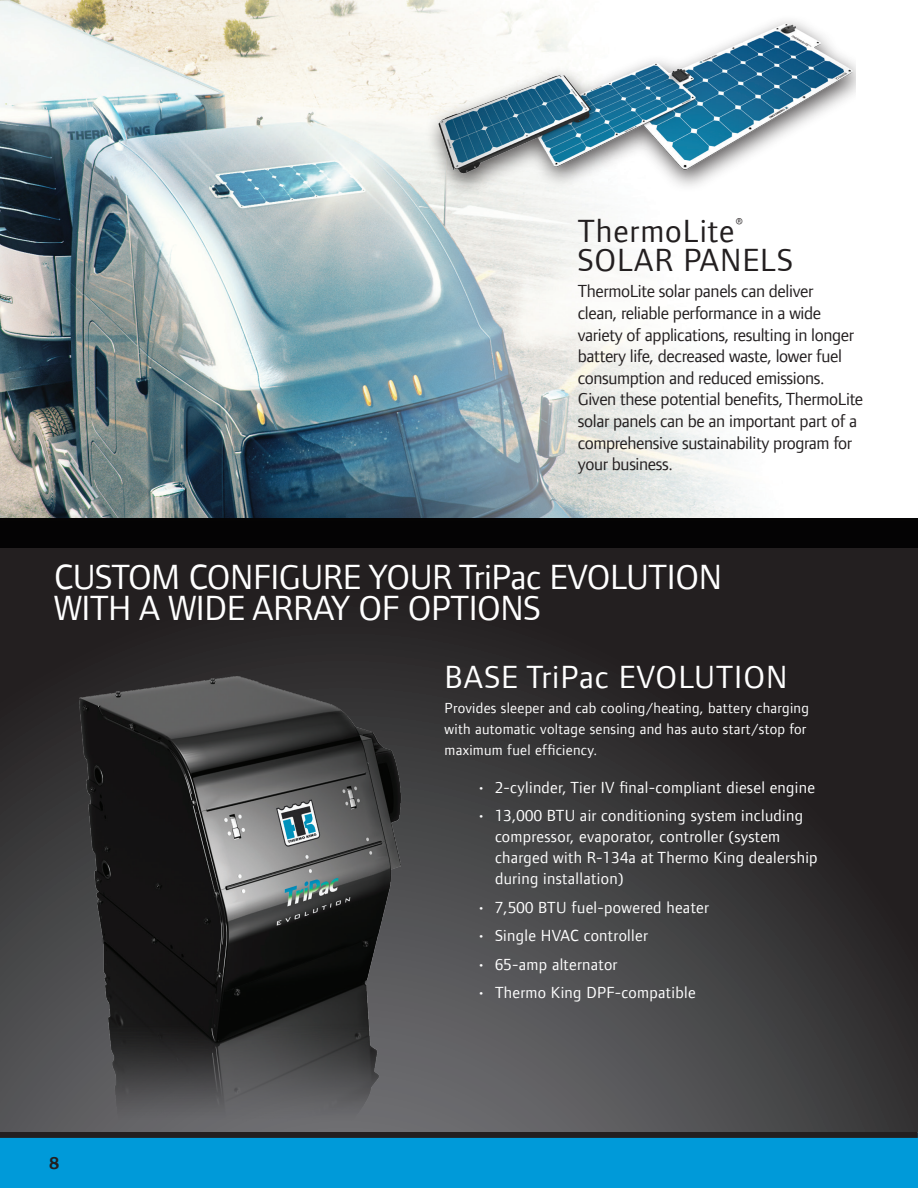
<style>
.page{position:relative;width:918px;height:1188px;background:#fff}
.page>*{position:absolute;margin:0;border:0;box-sizing:border-box;transform-origin:0 0}
.t1{font:36px/30.6px "Foundry Form Sans";letter-spacing:-.01em;color:#fff}
.t2{font:33px/28.8px "Foundry Form Sans";letter-spacing:.03em;color:#231f20}
.t3{font:33px "Foundry Form Sans";letter-spacing:.03em;color:#fff}
.t4{font:18px/21.6px "Foundry Form Sans";letter-spacing:-.02em;color:#231f20}
.t5{font:700 18px "Foundry Form Sans";color:#231f20}
.t6{font:16.5px/21px "Foundry Form Sans";letter-spacing:.02em;color:#fff}
.t7{font:15px/21px "Foundry Form Sans";letter-spacing:.02em;color:#fff}
</style>
<div class="page">
<div style="left:0;top:1133px;width:918px;height:55px;background:#009ad9"></div>
<div style="left:0;top:1132px;width:918px;height:6px;background:#231f20"></div>
<svg style="left:0;top:548px;width:918px;height:584px;background:#353334"></svg>
<div style="left:0;top:320px;width:918px;height:228px;background:#040304"></div>
<img style="left:25px;top:646px;width:416px;height:486px">
<img style="left:0;top:0;width:918px;height:518px">
<img style="left:431px;top:2px;width:424px;height:215px">
<h2 class="t2" style="left:578px;top:217px;width:217px">ThermoLite<sup>®<br></sup>SOLAR PANELS</h2>
<p class="t4" style="left:578px;top:280px;width:287px">ThermoLite solar panels can deliver<br>clean, reliable performance in a wide variety of applications, resulting in longer battery life, decreased waste, lower fuel consumption and reduced emissions.<br>Given these potential benefits, ThermoLite solar panels can be an important part of a comprehensive sustainability program for your business.</p>
<h1 class="t1" style="left:54px;top:562px;width:670px">CUSTOM CONFIGURE YOUR TriPac EVOLUTION<br>WITH A WIDE ARRAY OF OPTIONS</h1>
<p class="t5" style="left:49px;top:1153px;width:11px">8</p>
<h2 class="t3" style="left:445px;top:658px;width:344px">BASE TriPac EVOLUTION</h2>
<p class="t7" style="left:445px;top:698px;width:366px">Provides sleeper and cab cooling/heating, battery charging with automatic voltage sensing and has auto start/stop for maximum fuel efficiency.</p>
<p class="t6" style="left:477px;top:777px;width:340px">• 2-cylinder, Tier IV final-compliant diesel engine</p>
<p class="t6" style="left:495px;top:805px;width:324px;text-indent:-18px">• 13,000 BTU air conditioning system including compressor, evaporator, controller (system charged with R-134a at Thermo King dealership during installation)</p>
<p class="t6" style="left:477px;top:897px;width:234px">• 7,500 BTU fuel-powered heater</p>
<p class="t6" style="left:477px;top:925px;width:172px">• Single HVAC controller</p>
<p class="t6" style="left:477px;top:954px;width:142px">• 65-amp alternator</p>
<p class="t6" style="left:477px;top:982px;width:220px">• Thermo King DPF-compatible</p>
</div>
